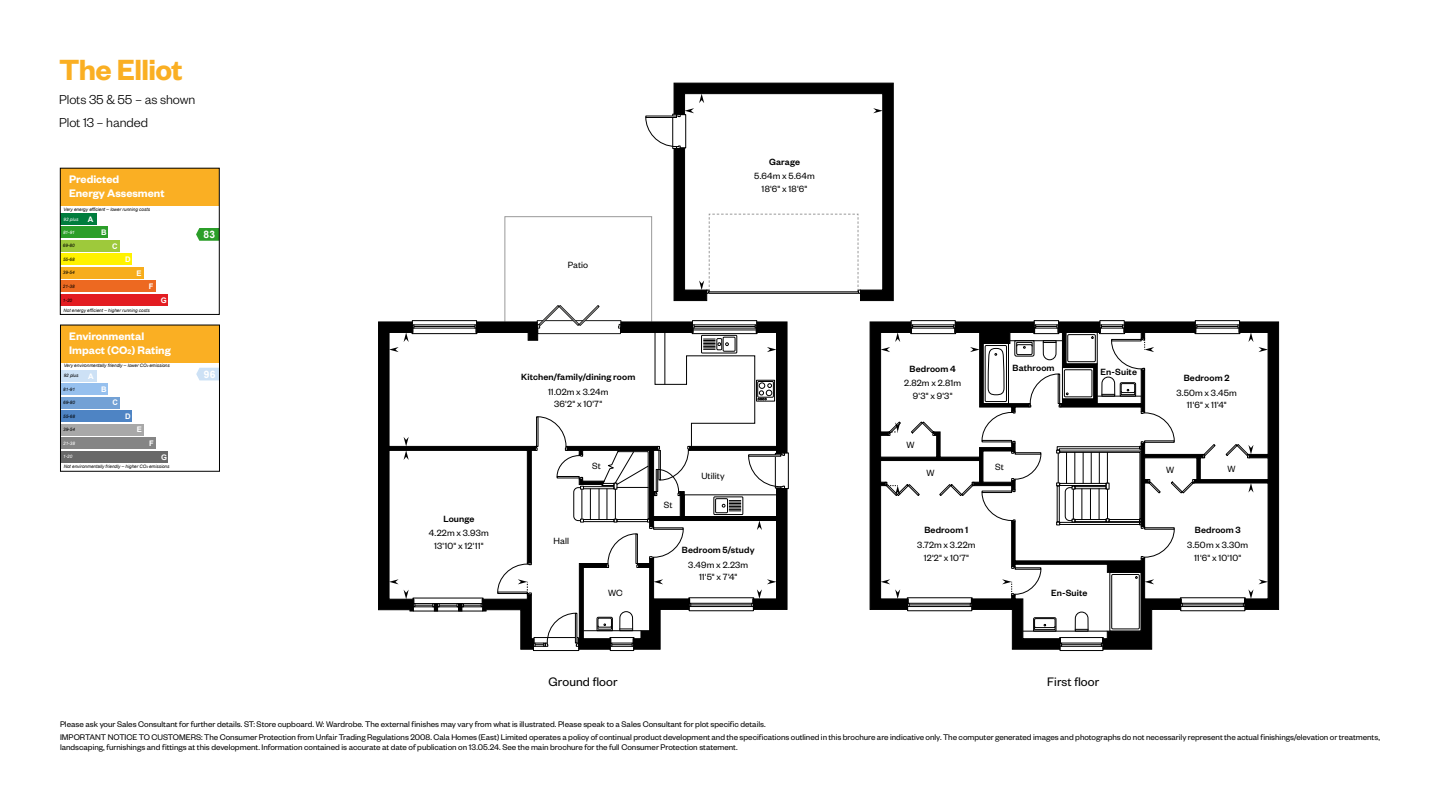
<style>
.page{position:relative;width:1440px;height:810px;background:#fff}
.page>*{position:absolute;margin:0;border:0;box-sizing:border-box;transform-origin:0 0}
.t1{font:32.03px "Founders Grotesk Sm Bd";letter-spacing:-.02em;color:#faaf23}
.t2{font:300 14.25px/23.2px "Founders Grotesk";letter-spacing:-.005em;color:#000}
.t3{font:13.5px "Founders Grotesk";letter-spacing:.01em;color:#000}
.t4{font:12px/13.5px "Founders Grotesk Sm Bd";color:#fff}
.t5{font:700 10.27px "Arial";color:#fff}
.t6{font:9.9px/12.4px "Founders Grotesk";letter-spacing:.015em;color:#000;text-align:center}
.t7{font:9.9px "Founders Grotesk Med";letter-spacing:.015em;color:#000}
.t8{font:9px/9.8px "Founders Grotesk";color:#000}
.t9{font:700 7.65px "Arial";color:#fff}
.t10{font:italic 4.57px "Arial";color:#000}
.t11{font:italic 4.57px "Arial";color:#fff}
.s1{font-weight:700;font-style:normal;font-size:7.65px}
.s2{font-size:7.5px}
.s3{font-size:3px}
.s4{font-weight:700;font-style:normal;font-size:7.65px;color:#fff}
</style>
<div class="page">
<div style="left:60px;top:168px;width:159px;height:38px;background:#faaf23"></div>
<div style="left:60px;top:213px;width:37px;height:12px;background:#007d3d"></div>
<div style="left:60px;top:227px;width:48px;height:11px;background:#2b9e29"></div>
<div style="left:60px;top:240px;width:59px;height:11px;background:#9ec93b"></div>
<div style="left:60px;top:254px;width:72px;height:11px;background:#fff200"></div>
<div style="left:60px;top:267px;width:84px;height:11px;background:#f7ad1c"></div>
<div style="left:60px;top:281px;width:96px;height:11px;background:#ed6921"></div>
<div style="left:60px;top:294px;width:108px;height:12px;background:#e31c21"></div>
<svg style="left:196px;top:228px;width:21px;height:13px"></svg>
<div style="left:60px;top:168px;width:159px;height:147px;border:1px solid #000"></div>
<svg style="left:674px;top:83px;width:220px;height:218px"></svg>
<svg style="left:870px;top:320px;width:409px;height:331px"></svg>
<svg style="left:378px;top:94px;width:483px;height:557px"></svg>
<svg style="left:873px;top:108px;width:10px;height:5px"></svg>
<svg style="left:196px;top:368px;width:22px;height:12px"></svg>
<div style="left:60px;top:325px;width:159px;height:37px;background:#faaf23"></div>
<div style="left:60px;top:370px;width:37px;height:12px;background:#cde1f5"></div>
<div style="left:60px;top:383px;width:48px;height:12px;background:#96c0ee"></div>
<div style="left:60px;top:397px;width:60px;height:11px;background:#73a1d5"></div>
<div style="left:60px;top:410px;width:72px;height:12px;background:#4e84c4"></div>
<div style="left:60px;top:424px;width:84px;height:11px;background:#a8a8a8"></div>
<div style="left:60px;top:437px;width:96px;height:12px;background:#858585"></div>
<div style="left:60px;top:451px;width:108px;height:11px;background:#686868"></div>
<div style="left:60px;top:325px;width:160px;height:146px;border:1px solid #000"></div>
<h1 class="t1" style="left:59px;top:50px;width:125px">The Elliot</h1>
<h2 class="t2" style="left:59px;top:87px;width:138px">Plots 35 &amp; 55 – as shown<br>Plot 13 – handed</h2>
<h3 class="t4" style="left:69px;top:172px;width:97px">Predicted<br>Energy Assesment</h3>
<p class="t10" style="left:63px;top:206px;width:88px">Very energy efficient – lower running costs</p>
<p class="t11" style="left:63px;top:216px;width:31px">92 plus <span class="s1">A</span></p>
<p class="t11" style="left:63px;top:229px;width:13px">81-91</p>
<p class="t9" style="left:101px;top:227px;width:7px">B</p>
<p class="t10" style="left:63px;top:243px;width:13px">69-80</p>
<p class="t9" style="left:112px;top:241px;width:7px">C</p>
<p class="t10" style="left:63px;top:256px;width:13px">55-68</p>
<p class="t9" style="left:125px;top:254px;width:7px">D</p>
<p class="t10" style="left:63px;top:270px;width:13px">39-54</p>
<p class="t9" style="left:137px;top:268px;width:7px">E</p>
<p class="t10" style="left:63px;top:283px;width:13px">21-38</p>
<p class="t9" style="left:149px;top:281px;width:6px">F</p>
<p class="t10" style="left:63px;top:297px;width:11px">1-20</p>
<p class="t9" style="left:161px;top:295px;width:7px">G</p>
<p class="t10" style="left:63px;top:307px;width:88px">Not energy efficient – higher running costs</p>
<h3 class="t4" style="left:69px;top:329px;width:103px">Environmental<br>Impact (CO<span class="s2">2</span>) Rating</h3>
<p class="t10" style="left:64px;top:363px;width:108px">Very environmentally friendly – lower CO<span class="s3">2</span> emissions</p>
<p class="t10" style="left:64px;top:373px;width:31px">92 plus <span class="s4">A</span></p>
<p class="t10" style="left:63px;top:386px;width:13px">81-91</p>
<p class="t9" style="left:101px;top:384px;width:7px">B</p>
<p class="t10" style="left:63px;top:400px;width:13px">69-80</p>
<p class="t9" style="left:112px;top:398px;width:7px">C</p>
<p class="t10" style="left:63px;top:413px;width:13px">55-68</p>
<p class="t9" style="left:125px;top:411px;width:7px">D</p>
<p class="t10" style="left:63px;top:427px;width:13px">39-54</p>
<p class="t9" style="left:137px;top:425px;width:7px">E</p>
<p class="t11" style="left:63px;top:440px;width:13px">21-38</p>
<p class="t9" style="left:149px;top:438px;width:6px">F</p>
<p class="t11" style="left:63px;top:454px;width:11px">1-20</p>
<p class="t9" style="left:161px;top:452px;width:7px">G</p>
<p class="t10" style="left:64px;top:464px;width:107px">Not environmentally friendly – higher CO<span class="s3">2</span> emissions</p>
<p class="t5" style="left:204px;top:228px;width:13px">83</p>
<p class="t5" style="left:204px;top:367px;width:13px">96</p>
<p class="t6" style="left:568px;top:259px;width:22px">Patio</p>
<p class="t7" style="left:769px;top:155px;width:32px">Garage</p>
<p class="t6" style="left:754px;top:170px;width:62px">5.64m x 5.64m<br>18'6" x 18'6"</p>
<p class="t7" style="left:443px;top:512px;width:33px">Lounge</p>
<p class="t6" style="left:429px;top:527px;width:61px">4.22m x 3.93m<br>13'10" x 12'11"</p>
<p class="t7" style="left:521px;top:371px;width:116px">Kitchen/family/dining room</p>
<p class="t6" style="left:548px;top:385px;width:62px">11.02m x 3.24m<br>36'2" x 10'7"</p>
<p class="t6" style="left:592px;top:459px;width:10px">St</p>
<p class="t6" style="left:554px;top:535px;width:17px">Hall</p>
<p class="t6" style="left:608px;top:587px;width:16px">WC</p>
<p class="t6" style="left:664px;top:498px;width:10px">St</p>
<p class="t6" style="left:701px;top:469px;width:25px">Utility</p>
<p class="t7" style="left:682px;top:544px;width:74px">Bedroom 5/study</p>
<p class="t6" style="left:688px;top:558px;width:61px">3.49m x 2.23m<br>11'5" x 7'4"</p>
<p class="t7" style="left:910px;top:362px;width:48px">Bedroom 4</p>
<p class="t6" style="left:904px;top:377px;width:59px">2.82m x 2.81m<br>9'3" x 9'3"</p>
<p class="t7" style="left:1013px;top:361px;width:44px">Bathroom</p>
<p class="t7" style="left:1101px;top:366px;width:38px">En-Suite</p>
<p class="t7" style="left:1184px;top:372px;width:47px">Bedroom 2</p>
<p class="t6" style="left:1176px;top:386px;width:62px">3.50m x 3.45m<br>11'6" x 11'4"</p>
<p class="t6" style="left:906px;top:439px;width:10px">W</p>
<p class="t6" style="left:927px;top:467px;width:10px">W</p>
<p class="t6" style="left:995px;top:460px;width:10px">St</p>
<p class="t6" style="left:1166px;top:463px;width:10px">W</p>
<p class="t6" style="left:1227px;top:462px;width:10px">W</p>
<p class="t7" style="left:924px;top:524px;width:45px">Bedroom 1</p>
<p class="t6" style="left:917px;top:538px;width:60px">3.72m x 3.22m<br>12'2" x 10'7"</p>
<p class="t7" style="left:1195px;top:524px;width:47px">Bedroom 3</p>
<p class="t6" style="left:1187px;top:538px;width:63px">3.50m x 3.30m<br>11'6" x 10'10"</p>
<p class="t7" style="left:1051px;top:587px;width:38px">En-Suite</p>
<h3 class="t3" style="left:549px;top:673px;width:71px">Ground floor</h3>
<h3 class="t3" style="left:1047px;top:673px;width:54px">First floor</h3>
<p class="t8" style="left:60px;top:719px;width:707px">Please ask your Sales Consultant for further details. ST: Store cupboard. W: Wardrobe. The external finishes may vary from what is illustrated. Please speak to a Sales Consultant for plot specific details.</p>
<p class="t8" style="left:60px;top:732px;width:1321px">IMPORTANT NOTICE TO CUSTOMERS: The Consumer Protection from Unfair Trading Regulations 2008. Cala Homes (East) Limited operates a policy of continual product development and the specifications outlined in this brochure are indicative only. The computer generated images and photographs do not necessarily represent the actual finishings/elevation or treatments, landscaping, furnishings and fittings at this development. Information contained is accurate at date of publication on 13.05.24. See the main brochure for the full Consumer Protection statement.</p>
</div>
